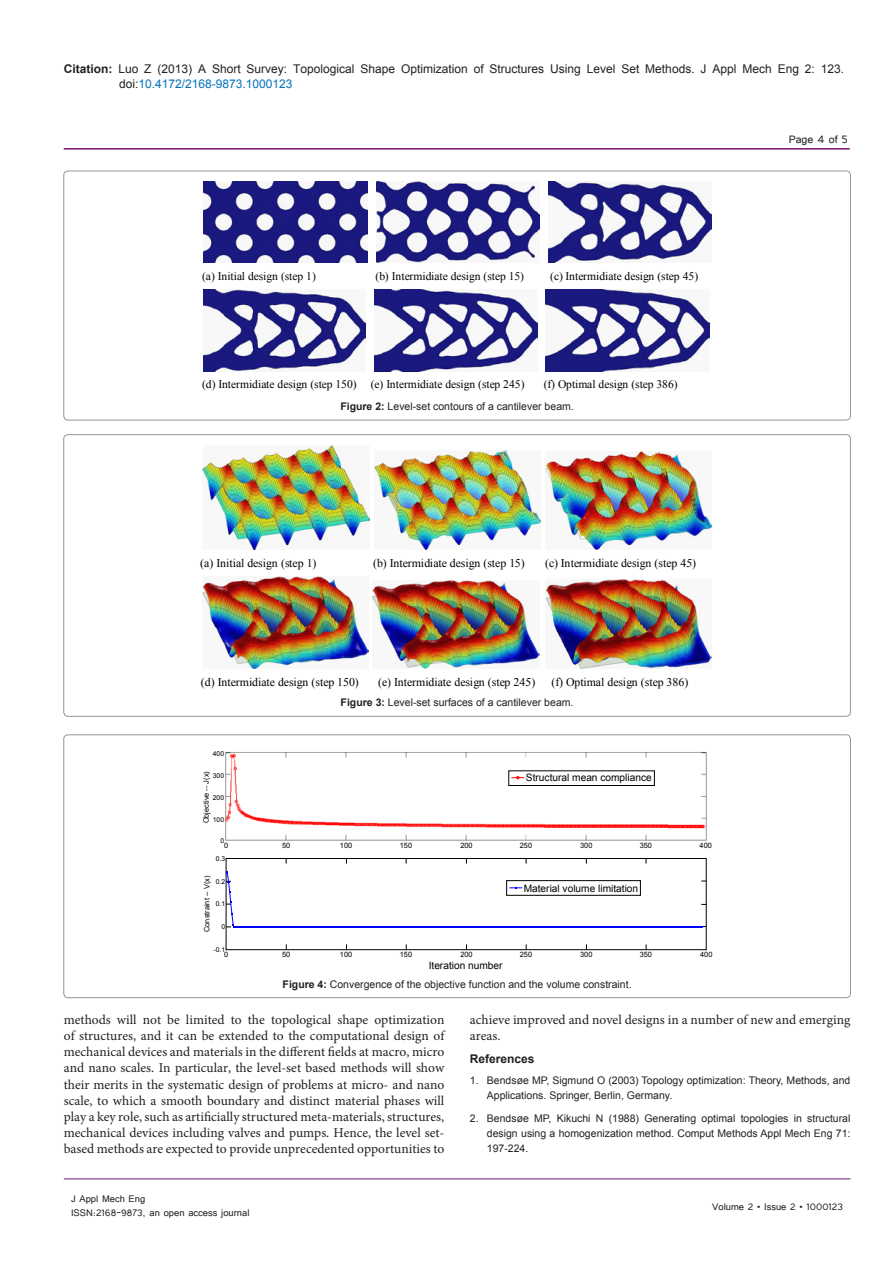
<style>
.page{position:relative;width:893px;height:1263px;background:#fff}
.page>*{position:absolute;margin:0;border:0;box-sizing:border-box;transform-origin:0 0}
.t1{font:13.5px/16.2px "Minion Pro";color:#231f20}
.t2{font:13.5px "Tunga";color:#231f20}
.t3{font:12px/15px "Arial";color:#231f20}
.t4{font:12px/14.4px "Tunga";color:#231f20}
.t5{font:700 12px "Arial";color:#231f20}
.t6{font:11.85px "Times New Roman";color:#000}
.t7{font:11.55px "Times New Roman";color:#000}
.t8{font:10.5px/15px "Arial";color:#231f20}
.t9{font:10.2px "Arial";color:#000}
.t10{font:7.35px "Arial";color:#000}
.t11{font:6.75px "Arial";color:#000}
.s1{font-weight:700}
.s2{color:#0072bc}
</style>
<div class="page">
<hr style="left:64px;top:148px;width:786px;height:2px;background:#741272">
<hr style="left:64px;top:1179px;width:786px;height:1px;background:#741272">
<img style="left:204px;top:181px;width:163px;height:82px">
<img style="left:376px;top:182px;width:164px;height:81px">
<img style="left:549px;top:182px;width:162px;height:81px">
<img style="left:204px;top:289px;width:162px;height:82px">
<img style="left:374px;top:289px;width:163px;height:82px">
<img style="left:545px;top:290px;width:164px;height:81px">
<div style="left:64px;top:171px;width:786px;height:249px;border:1px solid #939598;border-radius:4px"></div>
<img style="left:202px;top:445px;width:167px;height:105px">
<img style="left:374px;top:451px;width:166px;height:99px">
<img style="left:545px;top:451px;width:166px;height:99px">
<img style="left:202px;top:577px;width:166px;height:92px">
<img style="left:373px;top:580px;width:167px;height:89px">
<img style="left:545px;top:580px;width:166px;height:89px">
<img style="left:225px;top:752px;width:482px;height:89px">
<div style="left:504px;top:766px;width:154px;height:21px;background:#fff"></div>
<div style="left:226px;top:858px;width:480px;height:92px;border:1px solid #000"></div>
<svg style="left:226px;top:871px;width:8px;height:56px"></svg>
<hr style="left:234px;top:926px;width:469px;height:2px;background:#00f">
<svg style="left:509px;top:887px;width:13px;height:2px"></svg>
<div style="left:506px;top:880px;width:135px;height:16px;border:1px solid #000"></div>
<div style="left:508px;top:770px;width:147px;height:16px;border:1px solid #000"></div>
<svg style="left:511px;top:776px;width:13px;height:3px"></svg>
<div style="left:64px;top:735px;width:786px;height:263px;border:1px solid #939598;border-radius:4px"></div>
<p class="t3" style="left:119px;top:61px;width:727px;text-indent:-55px"><span class="s1">Citation:</span> Luo Z (2013) A Short Survey: Topological Shape Optimization of Structures Using Level Set Methods. J Appl Mech Eng 2: 123. doi:<span class="s2">10.4172/2168-9873.1000123</span></p>
<p class="t7" style="left:202px;top:268px;width:115px">(a) Initial design (step 1)</p>
<p class="t7" style="left:376px;top:268px;width:150px">(b) Intermidiate design (step 15)</p>
<p class="t7" style="left:550px;top:268px;width:150px">(c) Intermidiate design (step 45)</p>
<p class="t7" style="left:202px;top:376px;width:324px">(d) Intermidiate design (step 150) (e) Intermidiate design (step 245)</p>
<p class="t7" style="left:544px;top:376px;width:136px">(f) Optimal design (step 386)</p>
<p class="t8" style="left:340px;top:399px;width:235px"><span class="s1">Figure 2:</span> Level-set contours of a cantilever beam.</p>
<p class="t6" style="left:200px;top:555px;width:118px">(a) Initial design (step 1)</p>
<p class="t6" style="left:373px;top:555px;width:153px">(b) Intermidiate design (step 15)</p>
<p class="t6" style="left:545px;top:555px;width:153px">(c) Intermidiate design (step 45)</p>
<p class="t6" style="left:201px;top:674px;width:159px">(d) Intermidiate design (step 150)</p>
<p class="t6" style="left:378px;top:674px;width:159px">(e) Intermidiate design (step 245)</p>
<p class="t6" style="left:551px;top:674px;width:138px">(f) Optimal design (step 386)</p>
<p class="t8" style="left:341px;top:695px;width:234px"><span class="s1">Figure 3:</span> Level-set surfaces of a cantilever beam.</p>
<p class="t11" style="left:213px;top:749px;width:13px">400</p>
<p class="t11" style="left:213px;top:771px;width:13px">300</p>
<p class="t11" style="left:213px;top:793px;width:13px">200</p>
<p class="t11" style="left:213px;top:815px;width:13px">100</p>
<p class="t11" style="left:220px;top:836px;width:5px">0</p>
<p class="t11" style="left:216px;top:854px;width:11px">0.3</p>
<p class="t11" style="left:216px;top:877px;width:11px">0.2</p>
<p class="t11" style="left:216px;top:899px;width:11px">0.1</p>
<p class="t11" style="left:221px;top:922px;width:5px">0</p>
<p class="t11" style="left:213px;top:945px;width:13px">-0.1</p>
<p class="t10" style="left:224px;top:950px;width:6px">0</p>
<p class="t10" style="left:282px;top:950px;width:10px">50</p>
<p class="t10" style="left:340px;top:950px;width:14px">100</p>
<p class="t10" style="left:400px;top:950px;width:14px">150</p>
<p class="t10" style="left:460px;top:950px;width:14px">200</p>
<p class="t10" style="left:520px;top:950px;width:14px">250</p>
<p class="t10" style="left:580px;top:950px;width:14px">300</p>
<p class="t10" style="left:640px;top:950px;width:14px">350</p>
<p class="t10" style="left:700px;top:950px;width:14px">400</p>
<p class="t10" style="left:202px;top:823px;width:54px;rotate:-90deg">Objective -- J(x)</p>
<p class="t9" style="left:526px;top:771px;width:127px">Structural mean compliance</p>
<p class="t10" style="left:224px;top:841px;width:6px">0</p>
<p class="t10" style="left:282px;top:841px;width:10px">50</p>
<p class="t10" style="left:340px;top:841px;width:14px">100</p>
<p class="t10" style="left:400px;top:841px;width:14px">150</p>
<p class="t10" style="left:460px;top:841px;width:14px">200</p>
<p class="t10" style="left:520px;top:841px;width:14px">250</p>
<p class="t10" style="left:580px;top:841px;width:14px">300</p>
<p class="t10" style="left:640px;top:841px;width:14px">350</p>
<p class="t10" style="left:700px;top:841px;width:14px">400</p>
<p class="t9" style="left:524px;top:882px;width:116px">Material volume limitation</p>
<p class="t10" style="left:202px;top:932px;width:58px;rotate:-90deg">Constraint -- V(x)</p>
<p class="t9" style="left:429px;top:959px;width:75px">Iteration number</p>
<p class="t8" style="left:283px;top:976px;width:350px"><span class="s1">Figure 4:</span> Convergence of the objective function and the volume constraint.</p>
<p class="t2" style="left:789px;top:131px;width:61px">Page 4 of 5</p>
<p class="t1" style="left:64px;top:1011px;width:382px;text-align:justify">methods will not be limited to the topological shape optimization of structures, and it can be extended to the computational design of mechanical devices and materials in the different fields at macro, micro and nano scales. In particular, the level-set based methods will show their merits in the systematic design of problems at micro- and nano scale, to which a smooth boundary and distinct material phases will play a key role, such as artificially structured meta-materials, structures, mechanical devices including valves and pumps. Hence, the level set&shy;based methods are expected to provide unprecedented opportunities to</p>
<p class="t4" style="left:71px;top:1190px;width:180px">J Appl Mech Eng<br>ISSN:2168-9873, an open access journal</p>
<p class="t1" style="left:470px;top:1011px;width:382px">achieve improved and novel designs in a number of new and emerging areas.</p>
<p class="t5" style="left:470px;top:1051px;width:66px">References</p>
<p class="t8" style="left:487px;top:1073px;width:365px;text-indent:-17px">1. Bendsøe MP, Sigmund O (2003) Topology optimization: Theory, Methods, and<br>Applications. Springer, Berlin, Germany.</p>
<p class="t8" style="left:487px;top:1111px;width:365px;text-align:justify;text-indent:-17px">2. Bendsøe MP, Kikuchi N (1988) Generating optimal topologies in structural design using a homogenization method. Comput Methods Appl Mech Eng 71:<br>197-224.</p>
<p class="t4" style="left:712px;top:1199px;width:132px">Volume 2 • Issue 2 • 1000123</p>
</div>
